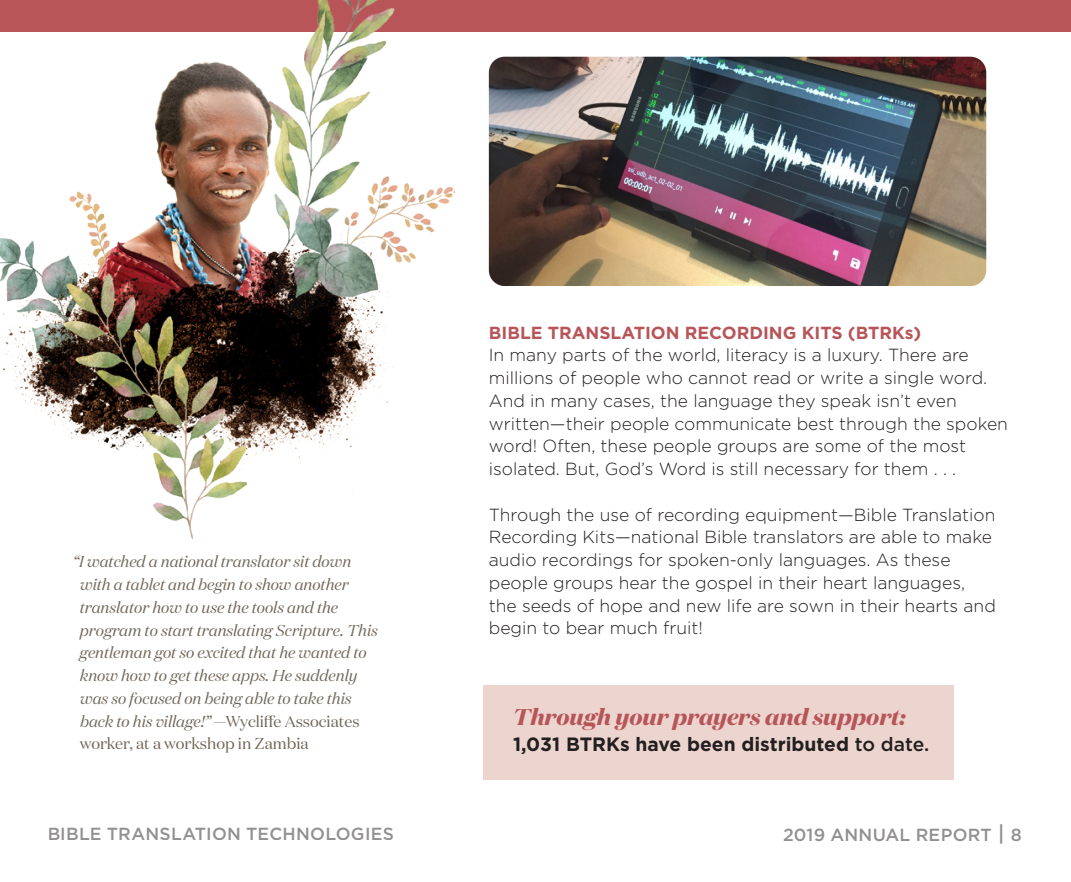
<style>
.page{position:relative;width:1071px;height:882px;background:#fff}
.page>*{position:absolute;margin:0;border:0;box-sizing:border-box;transform-origin:0 0}
.t1{font:italic 700 22.75px "Domaine Display";color:#b75559}
.t2{font:700 19.25px "Gotham";color:#231f20}
.t3{font:300 17.5px/22.8px "Gotham";color:#231f20}
.t4{font:500 17.5px "Gotham";letter-spacing:.015em;color:#231f20}
.t5{font:700 17.5px "Gotham";color:#b75559}
.t6{font:italic 15.75px/22.8px "Domaine Display";color:#716557}
.s1{font-style:normal}
.s2{font-weight:500}
.s3{font-size:21px}
</style>
<div class="page">
<div style="left:483px;top:686px;width:471px;height:94px;background:#edd5cf"></div>
<img style="left:489px;top:57px;width:497px;height:229px">
<div style="left:0;top:0;width:1071px;height:32px;background:#b75559"></div>
<img style="left:0;top:0;width:454px;height:539px">
<p class="t6" style="left:80px;top:550px;width:300px;text-indent:-6px">“I watched a national translator sit down with a tablet and begin to show another translator how to use the tools and the program to start translating Scripture. This gentleman got so excited that he wanted to know how to get these apps. He suddenly was so focused on being able to take this back to his village!” <span class="s1">—Wycliffe Associates worker, at a workshop in Zambia</span></p>
<p class="t5" style="left:489px;top:321px;width:434px">BIBLE TRANSLATION RECORDING KITS (BTRKs)</p>
<p class="t3" style="left:489px;top:343px;width:521px">In many parts of the world, literacy is a luxury. There are millions of people who cannot read or write a single word.<br>And in many cases, the language they speak isn’t even written—their people communicate best through the spoken word! Often, these people groups are some of the most isolated. But, God’s Word is still necessary for them . . .</p>
<p class="t3" style="left:489px;top:503px;width:509px">Through the use of recording equipment—Bible Translation Recording Kits—national Bible translators are able to make audio recordings for spoken-only languages. As these people groups hear the gospel in their heart languages, the seeds of hope and new life are sown in their hearts and begin to bear much fruit!</p>
<h1 class="t1" style="left:513px;top:702px;width:394px">Through your prayers and support:</h1>
<p class="t2" style="left:513px;top:731px;width:418px">1,031 BTRKs have been distributed <span class="s2">to date.</span></p>
<p class="t4" style="left:47px;top:822px;width:348px">BIBLE TRANSLATION TECHNOLOGIES</p>
<p class="t4" style="left:783px;top:823px;width:240px">2019 ANNUAL REPORT <span class="s3">|</span> 8</p>
</div>
